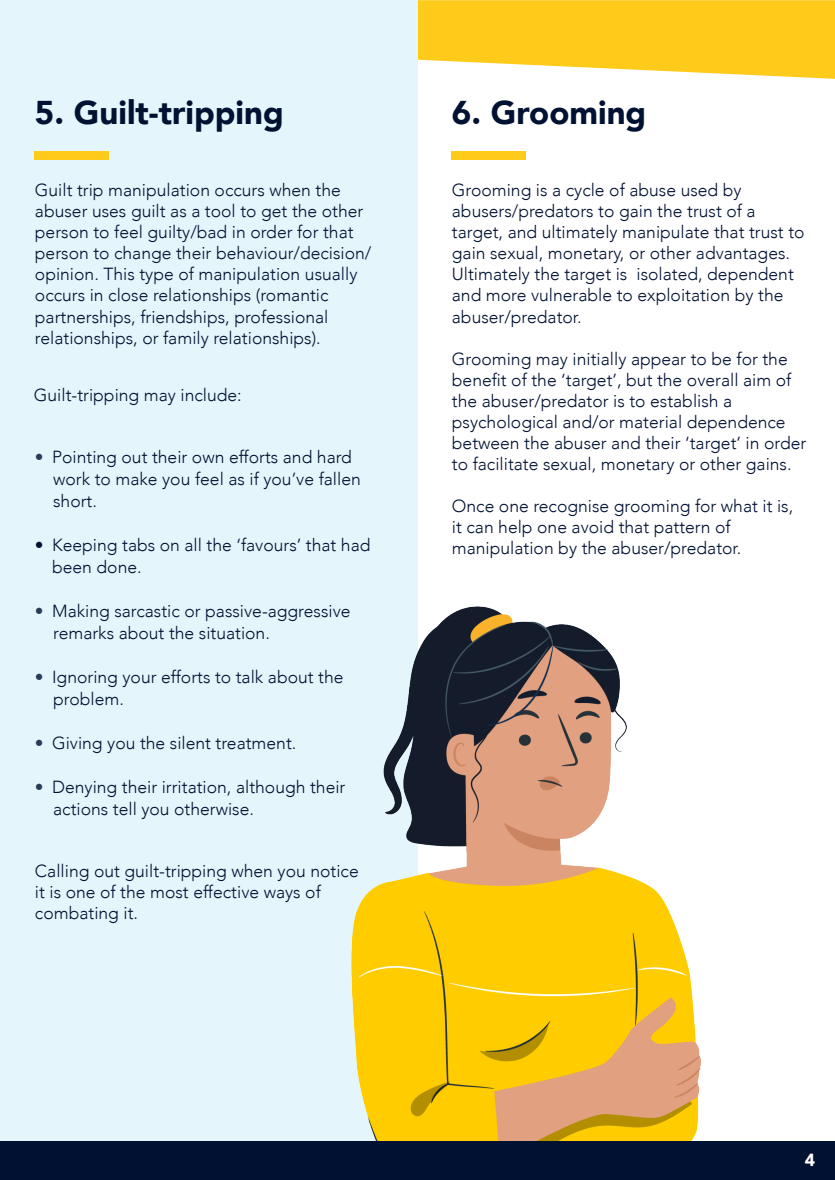
<style>
.page{position:relative;width:835px;height:1180px;background:#fff}
.page>*{position:absolute;margin:0;border:0;box-sizing:border-box;transform-origin:0 0}
.t1{font:900 32.9px "Avenir";color:#001132}
.t2{font:300 17.5px/21px "Avenir";color:#001132}
.t3{font:900 17.5px "Avenir";color:#fff}
.s1{color:#2a3d58}
</style>
<div class="page">
<svg style="left:417px;top:0;width:417px;height:79px;background:#fed138"></svg>
<div style="left:451px;top:151px;width:74px;height:8px;background:#fecb1b"></div>
<div style="left:0;top:0;width:417px;height:1159px;background:#e5f5fc"></div>
<div style="left:34px;top:151px;width:74px;height:8px;background:#fecb1b"></div>
<img style="left:351px;top:597px;width:350px;height:544px">
<div style="left:0;top:1141px;width:834px;height:39px;background:#001132"></div>
<p class="t1" style="left:35px;top:85px;width:250px">5. Guilt-tripping</p>
<p class="t2" style="left:35px;top:180px;width:307px">Guilt trip manipulation occurs when the</p>
<p class="t2" style="left:35px;top:201px;width:330px">abuser uses guilt as a tool to get the other person to feel guilty/bad in order for that</p>
<p class="t2" style="left:35px;top:243px;width:338px">person to change their behaviour/decision/ opinion. This type of manipulation usually</p>
<p class="t2" style="left:35px;top:285px;width:295px">occurs in close relationships (romantic</p>
<p class="t2" style="left:35px;top:306px;width:295px">partnerships, friendships, professional</p>
<p class="t2" style="left:35px;top:327px;width:287px">relationships, or family relationships).</p>
<p class="t2" style="left:34px;top:384px;width:209px">Guilt-tripping may include:</p>
<p class="t2" style="left:35px;top:446px;width:318px"><span class="s1">•</span> Pointing out their own efforts and hard</p>
<p class="t2" style="left:53px;top:468px;width:309px">work to make you feel as if you’ve fallen</p>
<p class="t2" style="left:53px;top:490px;width:45px">short.</p>
<p class="t2" style="left:52px;top:534px;width:320px;line-height:22px;text-indent:-17px">• Keeping tabs on all the ‘favours’ that had been done.</p>
<p class="t2" style="left:35px;top:600px;width:317px"><span class="s1">•</span> Making sarcastic or passive-aggressive</p>
<p class="t2" style="left:53px;top:622px;width:218px">remarks about the situation.</p>
<p class="t2" style="left:35px;top:666px;width:310px"><span class="s1">•</span> Ignoring your efforts to talk about the</p>
<p class="t2" style="left:53px;top:688px;width:72px">problem.</p>
<p class="t2" style="left:35px;top:733px;width:263px"><span class="s1">•</span> Giving you the silent treatment.</p>
<p class="t2" style="left:35px;top:777px;width:312px"><span class="s1">•</span> Denying their irritation, although their</p>
<p class="t2" style="left:53px;top:799px;width:202px">actions tell you otherwise.</p>
<p class="t2" style="left:35px;top:861px;width:325px">Calling out guilt-tripping when you notice</p>
<p class="t2" style="left:35px;top:882px;width:287px">it is one of the most effective ways of</p>
<p class="t2" style="left:35px;top:903px;width:105px">combating it.</p>
<p class="t1" style="left:452px;top:85px;width:196px">6. Grooming</p>
<p class="t2" style="left:452px;top:180px;width:291px">Grooming is a cycle of abuse used by</p>
<p class="t2" style="left:452px;top:201px;width:305px">abusers/predators to gain the trust of a</p>
<p class="t2" style="left:452px;top:222px;width:354px">target, and ultimately manipulate that trust to gain sexual, monetary, or other advantages.<br>Ultimately the target is isolated, dependent and more vulnerable to exploitation by the abuser/predator.</p>
<p class="t2" style="left:452px;top:348px;width:341px">Grooming may initially appear to be for the benefit of the ‘target’, but the overall aim of the abuser/predator is to establish a</p>
<p class="t2" style="left:452px;top:411px;width:356px">psychological and/or material dependence between the abuser and their ‘target’ in order to facilitate sexual, monetary or other gains.</p>
<p class="t2" style="left:452px;top:495px;width:343px">Once one recognise grooming for what it is, it can help one avoid that pattern of</p>
<p class="t2" style="left:452px;top:537px;width:291px">manipulation by the abuser/predator.</p>
<p class="t3" style="left:804px;top:1145px;width:12px">4</p>
</div>
